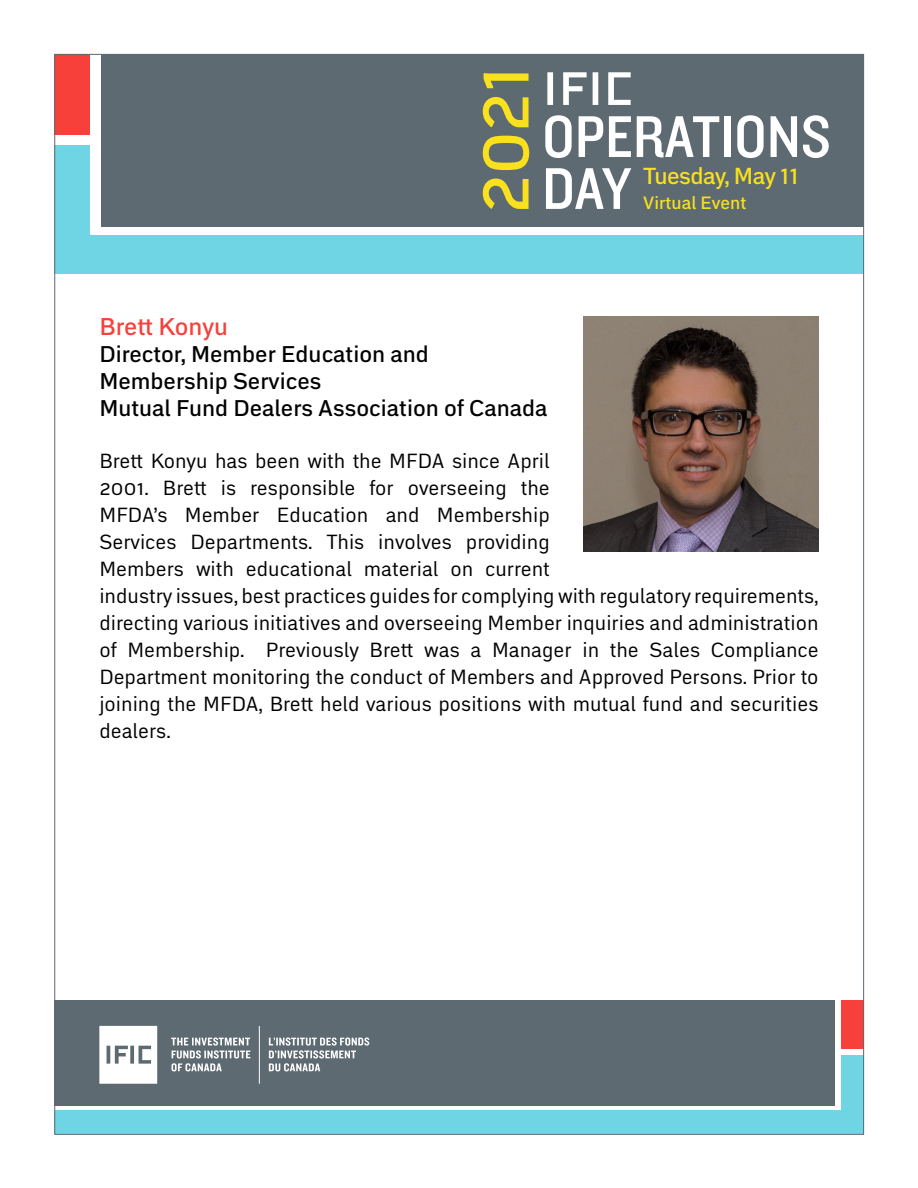
<style>
.page{position:relative;width:918px;height:1188px;background:#fff}
.page>*{position:absolute;margin:0;border:0;box-sizing:border-box;transform-origin:0 0}
.t1{font:61.05px/51.9px "Knockout 30 Junior Welterwt";color:#fff}
.t2{font:500 24px "Embarcadero MVB Pro";color:#f7403a}
.t3{font:500 22.95px "Embarcadero MVB Pro";letter-spacing:-.025em;color:#f9e11e}
.t4{font:500 22.5px/27px "Embarcadero MVB Pro";color:#000}
.t5{font:20.25px/27px "Embarcadero MVB Pro";color:#000}
.t6{font:500 17.55px "Embarcadero MVB Pro";color:#f9e11e}
</style>
<div class="page">
<img style="left:584px;top:316px;width:235px;height:236px">
<div style="left:101px;top:54px;width:763px;height:173px;background:#5e6a71"></div>
<div style="left:54px;top:236px;width:810px;height:38px;background:#6fd4e4"></div>
<div style="left:54px;top:54px;width:36px;height:80px;background:#f7403a"></div>
<div style="left:54px;top:145px;width:36px;height:119px;background:#6fd4e4"></div>
<svg style="left:483px;top:179px;width:46px;height:30px"></svg>
<svg style="left:483px;top:136px;width:46px;height:34px"></svg>
<svg style="left:483px;top:97px;width:46px;height:30px"></svg>
<svg style="left:484px;top:73px;width:45px;height:15px"></svg>
<svg style="left:547px;top:72px;width:84px;height:33px"></svg>
<div style="left:54px;top:1000px;width:781px;height:105px;background:#5e6a71"></div>
<div style="left:54px;top:1111px;width:810px;height:23px;background:#6fd4e4"></div>
<div style="left:842px;top:1000px;width:22px;height:49px;background:#f7403a"></div>
<div style="left:842px;top:1056px;width:22px;height:72px;background:#6fd4e4"></div>
<svg style="left:171px;top:1037px;width:79px;height:34px"></svg>
<svg style="left:269px;top:1037px;width:100px;height:34px"></svg>
<hr style="left:259px;top:1026px;width:1px;height:58px;background:#fff">
<svg style="left:99px;top:1026px;width:58px;height:58px;background:#eaecec"></svg>
<h1 class="t1" style="left:542px;top:108px;width:290px">OPERATIONS<br>DAY</h1>
<p class="t3" style="left:643px;top:160px;width:157px">Tuesday, May 11</p>
<p class="t6" style="left:643px;top:190px;width:105px">Virtual Event</p>
<p class="t2" style="left:99px;top:309px;width:130px">Brett Konyu</p>
<p class="t4" style="left:99px;top:339px;width:450px">Director, Member Education and<br>Membership Services<br>Mutual Fund Dealers Association of Canada</p>
<p class="t5" style="left:99px;top:446px;width:721px">Brett Konyu has been with the MFDA since April<br>2001. Brett is responsible for overseeing the<br>MFDA’s Member Education and Membership<br>Services Departments. This involves providing<br>Members with educational material on current<br>industry issues, best practices guides for complying with regulatory requirements, directing various initiatives and overseeing Member inquiries and administration of Membership. Previously Brett was a Manager in the Sales Compliance Department monitoring the conduct of Members and Approved Persons. Prior to joining the MFDA, Brett held various positions with mutual fund and securities dealers.</p>
</div>
